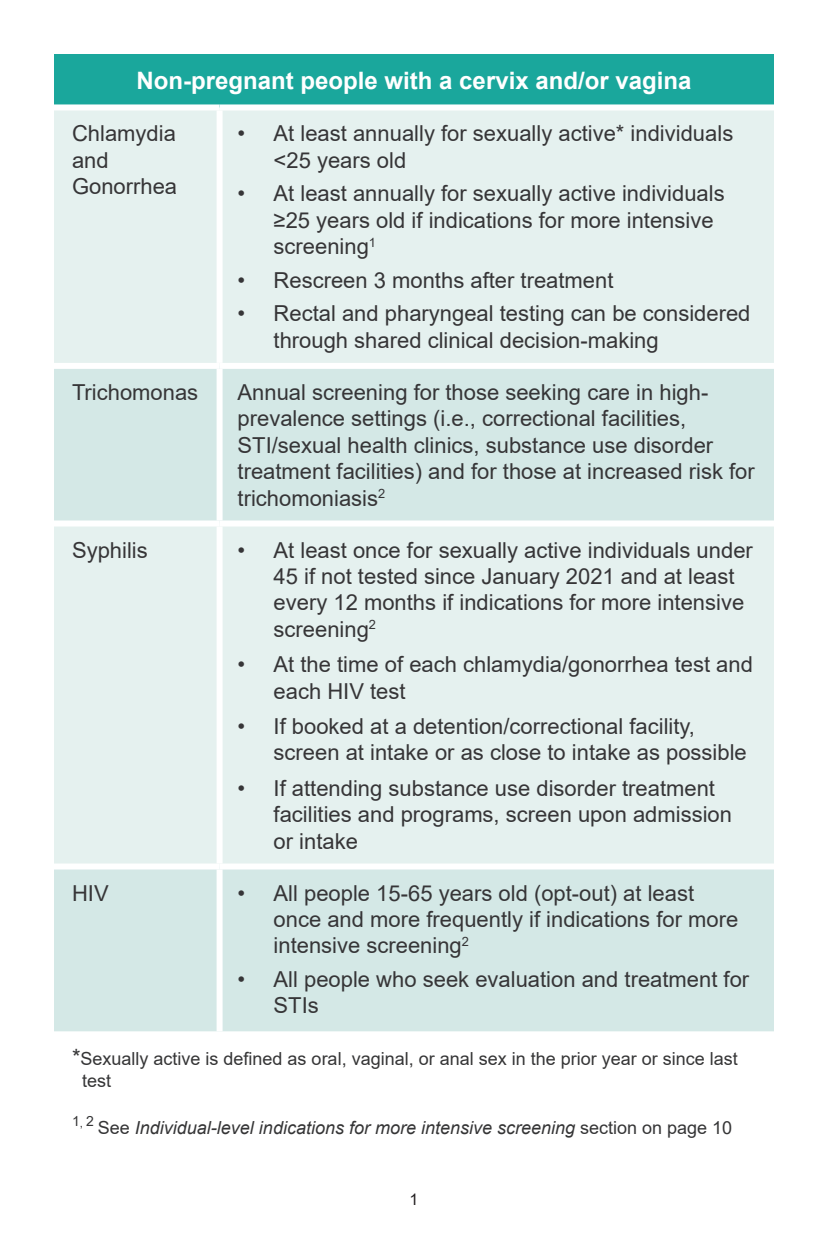
<style>
.page{position:relative;width:828px;height:1260px;background:#fff}
.page>*{position:absolute;margin:0;border:0;box-sizing:border-box;transform-origin:0 0}
.t1{font:700 24px "Arial";color:#fff}
.t2{font:22px/26.4px "Arial";color:#363537}
.t3{font:18px/21.6px "Arial";color:#353536}
.t4{font:italic 18px "Arial";color:#353536}
.t5{font:16px "Arial";color:#231f20}
.s1{font-size:22px}
.s2{font-style:normal}
</style>
<div class="page">
<div style="left:54px;top:54px;width:720px;height:53px;background:#1aa79c"></div>
<div style="left:54px;top:110px;width:720px;height:253px;background:#e5f1ef"></div>
<svg style="left:54px;top:369px;width:720px;height:662px;background:#dcecea"></svg>
<div style="left:54px;top:104px;width:166px;height:6px;background:#fff"></div>
<div style="left:220px;top:104px;width:554px;height:6px;background:#fff"></div>
<div style="left:217px;top:110px;width:6px;height:253px;background:#fff"></div>
<div style="left:217px;top:369px;width:6px;height:152px;background:#fff"></div>
<div style="left:54px;top:521px;width:166px;height:6px;background:#fff"></div>
<div style="left:220px;top:521px;width:554px;height:6px;background:#fff"></div>
<div style="left:217px;top:527px;width:6px;height:337px;background:#fff"></div>
<div style="left:54px;top:864px;width:166px;height:6px;background:#fff"></div>
<div style="left:220px;top:864px;width:554px;height:6px;background:#fff"></div>
<div style="left:217px;top:870px;width:6px;height:161px;background:#fff"></div>
<p class="t1" style="left:137px;top:64px;width:556px">Non-pregnant people with a cervix and/or vagina</p>
<p class="t2" style="left:72px;top:120px;width:105px">Chlamydia and</p>
<p class="t2" style="left:72px;top:173px;width:107px">Gonorrhea</p>
<p class="t2" style="left:274px;top:120px;width:461px;text-indent:-36px">• At least annually for sexually active* individuals &lt;25 years old</p>
<p class="t2" style="left:274px;top:180px;width:453px;text-indent:-36px">• At least annually for sexually active individuals ≥25 years old if indications for more intensive screening<sup>1</sup></p>
<p class="t2" style="left:238px;top:267px;width:377px">• Rescreen 3 months after treatment</p>
<p class="t2" style="left:274px;top:300px;width:478px;text-indent:-36px">• Rectal and pharyngeal testing can be considered through shared clinical decision-making</p>
<p class="t2" style="left:72px;top:379px;width:128px">Trichomonas</p>
<p class="t2" style="left:238px;top:379px;width:519px">Annual screening for those seeking care in high&shy;prevalence settings (i.e., correctional facilities, STI/sexual health clinics, substance use disorder treatment facilities) and for those at increased risk for trichomoniasis<sup>2</sup></p>
<p class="t2" style="left:72px;top:536px;width:77px">Syphilis</p>
<p class="t2" style="left:274px;top:536px;width:481px;text-indent:-36px">• At least once for sexually active individuals under 45 if not tested since January 2021 and at least every 12 months if indications for more intensive screening<sup>2</sup></p>
<p class="t2" style="left:274px;top:651px;width:481px;text-indent:-36px">• At the time of each chlamydia/gonorrhea test and each HIV test</p>
<p class="t2" style="left:274px;top:713px;width:475px;text-indent:-36px">• If booked at a detention/correctional facility, screen at intake or as close to intake as possible</p>
<p class="t2" style="left:274px;top:775px;width:460px;text-indent:-36px">• If attending substance use disorder treatment facilities and programs, screen upon admission or intake</p>
<p class="t2" style="left:72px;top:879px;width:38px">HIV</p>
<p class="t2" style="left:274px;top:879px;width:466px;text-indent:-36px">• All people 15-65 years old (opt-out) at least once and more frequently if indications for more intensive screening<sup>2</sup></p>
<p class="t2" style="left:274px;top:966px;width:477px;text-indent:-36px">• All people who seek evaluation and treatment for<br>STIs</p>
<p class="t3" style="left:82px;top:1048px;width:657px;text-indent:-10px"><span class="s1">*</span>Sexually active is defined as oral, vaginal, or anal sex in the prior year or since last test</p>
<p class="t4" style="left:72px;top:1116px;width:662px"><sup>1</sup><sup>,</sup> <sup>2</sup> <span class="s2">See</span> Individual-level indications for more intensive screening <span class="s2">section on page 10</span></p>
<p class="t5" style="left:410px;top:1189px;width:10px">1</p>
</div>
